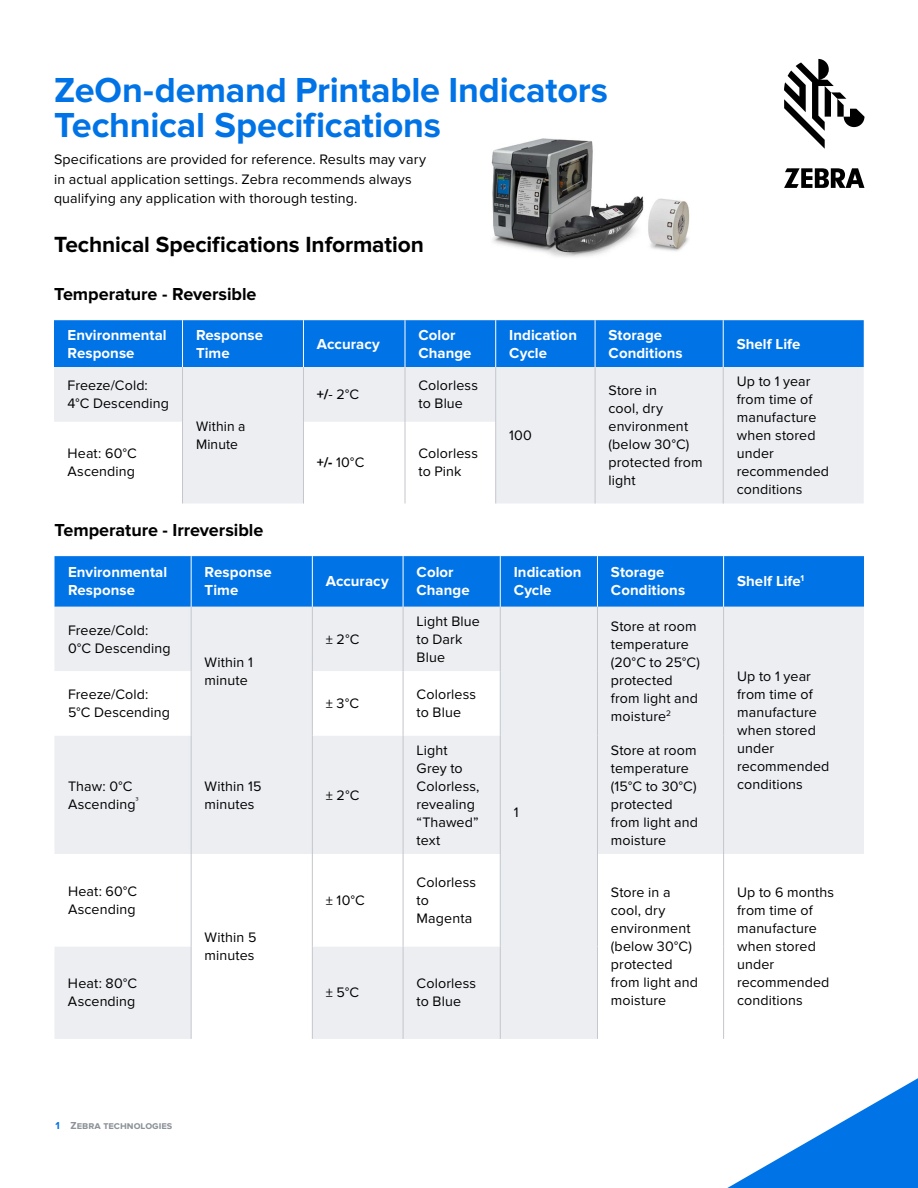
<style>
.page{position:relative;width:918px;height:1188px;background:#fff}
.page>*{position:absolute;margin:0;border:0;box-sizing:border-box;transform-origin:0 0}
.t1{font:700 36px/35.5px "Proxima Nova";letter-spacing:-.005em;color:#0073e6}
.t2{font:700 22.8px "Proxima Nova";letter-spacing:-.005em;color:#000}
.t3{font:700 18px "Proxima Nova";letter-spacing:-.005em;color:#000}
.t4{font:700 15px/18px "Proxima Nova";letter-spacing:.005em;color:#fff}
.t5{font:14.25px/18px "Proxima Nova";letter-spacing:.01em;color:#000}
.t6{font:700 10.5px "Proxima Nova";color:#8e9299}
.s1{font-weight:700}
.s2{color:#0073e6}
</style>
<div class="page">
<svg style="left:727px;top:1078px;width:191px;height:110px"></svg>
<div style="left:54px;top:320px;width:810px;height:47px;background:#0073e6"></div>
<div style="left:54px;top:367px;width:810px;height:137px;background:#eceef2"></div>
<svg style="left:54px;top:422px;width:441px;height:82px"></svg>
<hr style="left:182px;top:320px;width:1px;height:47px;background:#fff">
<hr style="left:303px;top:320px;width:1px;height:47px;background:#fff">
<hr style="left:405px;top:320px;width:1px;height:47px;background:#fff">
<hr style="left:495px;top:320px;width:1px;height:47px;background:#fff">
<hr style="left:595px;top:320px;width:1px;height:47px;background:#fff">
<hr style="left:723px;top:320px;width:1px;height:47px;background:#fff">
<hr style="left:182px;top:367px;width:1px;height:55px;background:#c3c6cc">
<hr style="left:303px;top:367px;width:1px;height:55px;background:#c3c6cc">
<hr style="left:405px;top:367px;width:1px;height:55px;background:#c3c6cc">
<hr style="left:495px;top:367px;width:1px;height:55px;background:#c3c6cc">
<hr style="left:595px;top:367px;width:1px;height:55px;background:#c3c6cc">
<hr style="left:723px;top:367px;width:1px;height:55px;background:#c3c6cc">
<hr style="left:182px;top:422px;width:1px;height:82px;background:#c3c6cc">
<hr style="left:303px;top:422px;width:1px;height:82px;background:#c3c6cc">
<hr style="left:405px;top:422px;width:1px;height:82px;background:#c3c6cc">
<hr style="left:495px;top:422px;width:1px;height:82px;background:#c3c6cc">
<hr style="left:595px;top:422px;width:1px;height:82px;background:#c3c6cc">
<hr style="left:723px;top:422px;width:1px;height:82px;background:#c3c6cc">
<img style="left:491px;top:138px;width:153px;height:119px">
<img style="left:648px;top:198px;width:42px;height:53px">
<svg style="left:784px;top:59px;width:81px;height:90px"></svg>
<svg style="left:784px;top:168px;width:81px;height:20px"></svg>
<div style="left:55px;top:556px;width:809px;height:51px;background:#0073e6"></div>
<div style="left:55px;top:607px;width:809px;height:64px;background:#eceef2"></div>
<svg style="left:55px;top:671px;width:809px;height:368px;fill:#eceef2"></svg>
<div style="left:597px;top:854px;width:127px;height:185px;background:#fff"></div>
<hr style="left:191px;top:556px;width:1px;height:51px;background:#fff">
<hr style="left:312px;top:556px;width:1px;height:51px;background:#fff">
<hr style="left:403px;top:556px;width:1px;height:51px;background:#fff">
<hr style="left:500px;top:556px;width:1px;height:51px;background:#fff">
<hr style="left:597px;top:556px;width:1px;height:51px;background:#fff">
<hr style="left:723px;top:556px;width:1px;height:51px;background:#fff">
<hr style="left:191px;top:607px;width:1px;height:64px;background:#c3c6cc">
<hr style="left:312px;top:607px;width:1px;height:64px;background:#c3c6cc">
<hr style="left:403px;top:607px;width:1px;height:64px;background:#c3c6cc">
<hr style="left:500px;top:607px;width:1px;height:64px;background:#c3c6cc">
<hr style="left:597px;top:607px;width:1px;height:64px;background:#c3c6cc">
<hr style="left:723px;top:607px;width:1px;height:64px;background:#c3c6cc">
<hr style="left:191px;top:671px;width:1px;height:65px;background:#c3c6cc">
<hr style="left:312px;top:671px;width:1px;height:65px;background:#c3c6cc">
<hr style="left:403px;top:671px;width:1px;height:65px;background:#c3c6cc">
<hr style="left:500px;top:671px;width:1px;height:65px;background:#c3c6cc">
<hr style="left:597px;top:671px;width:1px;height:65px;background:#c3c6cc">
<hr style="left:723px;top:671px;width:1px;height:65px;background:#c3c6cc">
<hr style="left:191px;top:736px;width:1px;height:118px;background:#c3c6cc">
<hr style="left:312px;top:736px;width:1px;height:118px;background:#c3c6cc">
<hr style="left:403px;top:736px;width:1px;height:118px;background:#c3c6cc">
<hr style="left:500px;top:736px;width:1px;height:118px;background:#c3c6cc">
<hr style="left:597px;top:736px;width:1px;height:118px;background:#c3c6cc">
<hr style="left:723px;top:736px;width:1px;height:118px;background:#c3c6cc">
<hr style="left:191px;top:854px;width:1px;height:92px;background:#c3c6cc">
<hr style="left:312px;top:854px;width:1px;height:92px;background:#c3c6cc">
<hr style="left:403px;top:854px;width:1px;height:92px;background:#c3c6cc">
<hr style="left:500px;top:854px;width:1px;height:92px;background:#c3c6cc">
<hr style="left:191px;top:946px;width:1px;height:93px;background:#c3c6cc">
<hr style="left:312px;top:946px;width:1px;height:93px;background:#c3c6cc">
<hr style="left:403px;top:946px;width:1px;height:93px;background:#c3c6cc">
<hr style="left:500px;top:946px;width:1px;height:93px;background:#c3c6cc">
<hr style="left:597px;top:854px;width:1px;height:92px;background:#c3c6cc">
<hr style="left:597px;top:946px;width:1px;height:93px;background:#c3c6cc">
<hr style="left:723px;top:854px;width:1px;height:92px;background:#c3c6cc">
<hr style="left:723px;top:946px;width:1px;height:93px;background:#c3c6cc">
<h1 class="t1" style="left:54px;top:73px;width:556px">ZeOn-demand Printable Indicators<br>Technical Specifications</h1>
<p class="t5" style="left:54px;top:150px;width:374px;line-height:19.5px">Specifications are provided for reference. Results may vary in actual application settings. Zebra recommends always qualifying any application with thorough testing.</p>
<h2 class="t2" style="left:54px;top:231px;width:371px">Technical Specifications Information</h2>
<p class="t3" style="left:54px;top:284px;width:204px">Temperature - Reversible</p>
<p class="t4" style="left:68px;top:326px;width:101px">Environmental<br>Response</p>
<p class="t4" style="left:196px;top:326px;width:69px">Response<br>Time</p>
<p class="t4" style="left:317px;top:335px;width:64px">Accuracy</p>
<p class="t4" style="left:418px;top:326px;width:55px">Color<br>Change</p>
<p class="t4" style="left:509px;top:326px;width:69px">Indication<br>Cycle</p>
<p class="t4" style="left:609px;top:326px;width:76px">Storage<br>Conditions</p>
<p class="t4" style="left:737px;top:335px;width:65px">Shelf Life</p>
<p class="t5" style="left:68px;top:377px;width:103px">Freeze/Cold:<br>4°C Descending</p>
<p class="t5" style="left:196px;top:418px;width:51px">Within a<br>Minute</p>
<p class="t5" style="left:609px;top:382px;width:96px">Store in<br>cool, dry environment (below 30°C) protected from light</p>
<p class="t5" style="left:737px;top:373px;width:94px">Up to 1 year from time of manufacture when stored under recommended conditions</p>
<p class="t5" style="left:317px;top:386px;width:44px"><span class="s1">+/</span>- 2°C</p>
<p class="t5" style="left:418px;top:377px;width:61px">Colorless to Blue</p>
<p class="t5" style="left:509px;top:427px;width:24px">100</p>
<p class="t5" style="left:68px;top:445px;width:71px">Heat: 60°C<br>Ascending</p>
<p class="t5" style="left:317px;top:454px;width:49px"><span class="s1">+/-</span> 10°C</p>
<p class="t5" style="left:418px;top:445px;width:61px">Colorless to Pink</p>
<p class="t3" style="left:55px;top:520px;width:210px">Temperature - Irreversible</p>
<p class="t4" style="left:68px;top:564px;width:101px">Environmental<br>Response</p>
<p class="t4" style="left:205px;top:564px;width:69px">Response<br>Time</p>
<p class="t4" style="left:326px;top:573px;width:64px">Accuracy</p>
<p class="t4" style="left:417px;top:564px;width:55px">Color<br>Change</p>
<p class="t4" style="left:514px;top:564px;width:69px">Indication<br>Cycle</p>
<p class="t4" style="left:611px;top:564px;width:76px">Storage<br>Conditions</p>
<p class="t4" style="left:737px;top:573px;width:69px">Shelf Life<sup>1</sup></p>
<p class="t5" style="left:68px;top:621px;width:104px">Freeze/Cold:<br>0°C Descending</p>
<p class="t5" style="left:205px;top:653px;width:50px">Within 1 minute</p>
<p class="t5" style="left:417px;top:612px;width:65px">Light Blue to Dark<br>Blue</p>
<p class="t5" style="left:611px;top:617px;width:91px">Store at room temperature (20°C to 25°C) protected from light and moisture<sup>2</sup></p>
<p class="t5" style="left:326px;top:630px;width:35px">± 2°C</p>
<p class="t5" style="left:737px;top:668px;width:94px">Up to 1 year from time of manufacture when stored under recommended conditions</p>
<p class="t5" style="left:68px;top:686px;width:104px">Freeze/Cold:<br>5°C Descending</p>
<p class="t5" style="left:326px;top:695px;width:35px">± 3°C</p>
<p class="t5" style="left:417px;top:686px;width:61px">Colorless to Blue</p>
<p class="t5" style="left:417px;top:741px;width:64px">Light<br>Grey to<br>Colorless, revealing “Thawed” text</p>
<p class="t5" style="left:611px;top:741px;width:89px">Store at room temperature (15°C to 30°C) protected from light and moisture</p>
<p class="t5" style="left:68px;top:777px;width:72px">Thaw: 0°C<br>Ascending<sup>³</sup></p>
<p class="t5" style="left:205px;top:777px;width:58px">Within 15 minutes</p>
<p class="t5" style="left:326px;top:786px;width:35px">± 2°C</p>
<p class="t5" style="left:514px;top:804px;width:6px">1</p>
<p class="t5" style="left:417px;top:873px;width:61px">Colorless to<br>Magenta</p>
<p class="t5" style="left:611px;top:884px;width:89px">Store in a cool, dry environment (below 30°C) protected from light and moisture</p>
<p class="t5" style="left:737px;top:884px;width:99px">Up to 6 months from time of manufacture when stored under recommended conditions</p>
<p class="t5" style="left:68px;top:882px;width:71px">Heat: 60°C<br>Ascending</p>
<p class="t5" style="left:326px;top:891px;width:40px">± 10°C</p>
<p class="t5" style="left:205px;top:929px;width:53px">Within 5 minutes</p>
<p class="t5" style="left:68px;top:975px;width:71px">Heat: 80°C<br>Ascending</p>
<p class="t5" style="left:326px;top:984px;width:35px">± 5°C</p>
<p class="t5" style="left:417px;top:975px;width:61px">Colorless to Blue</p>
<p class="t6" style="left:56px;top:1120px;width:118px"><span class="s2">1</span> Zebra technologies</p>
</div>
